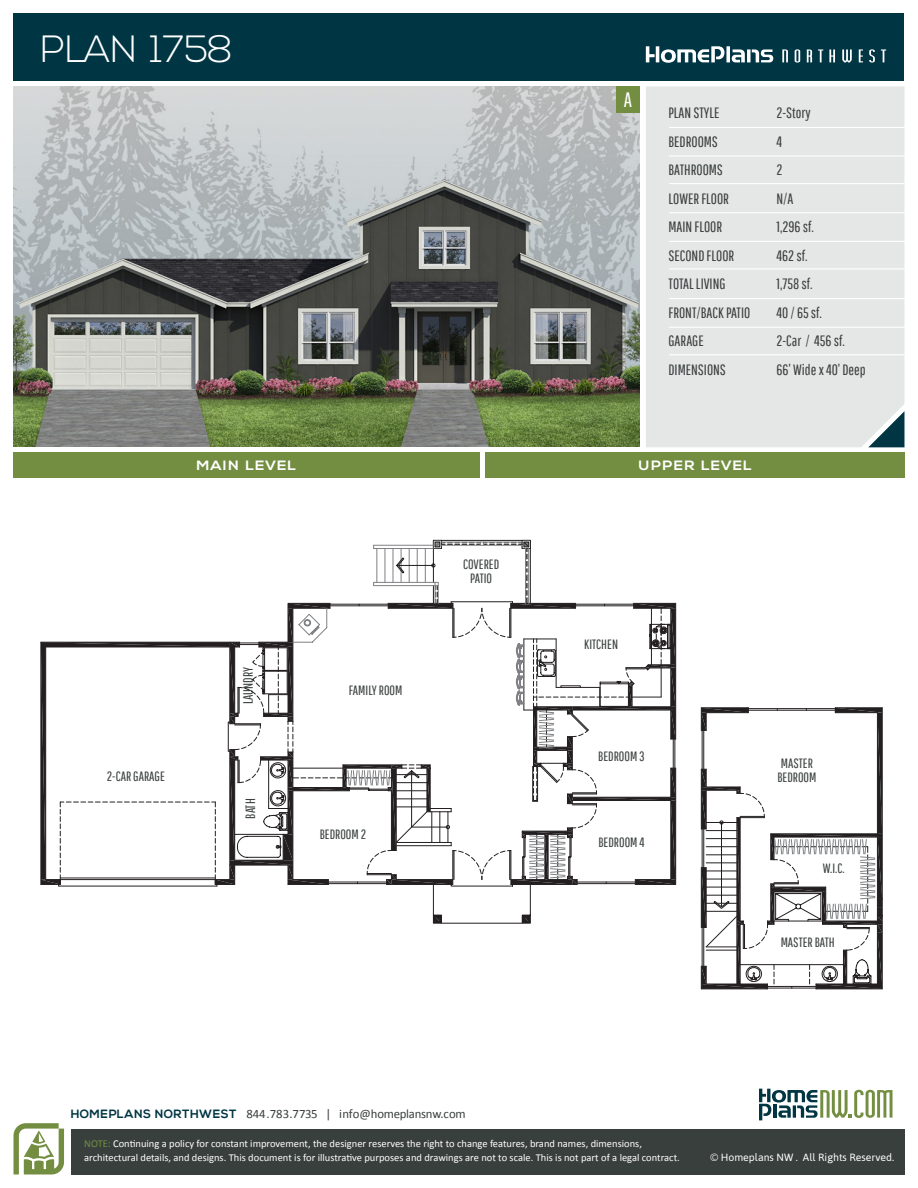
<style>
.page{position:relative;width:918px;height:1188px;background:#fff}
.page>*{position:absolute;margin:0;border:0;box-sizing:border-box;transform-origin:0 0}
.t1{font:300 37.95px "Nexa";letter-spacing:-.005em;color:#fff}
.t2{font:20.85px "Pathway Gothic One";color:#fff}
.t3{font:15px "Pathway Gothic One";color:#393f3d}
.t4{font:13.5px "Pathway Gothic One";color:#393f3d}
.t5{font:700 13.5px "Nexa";letter-spacing:.08em;color:#fff;scale:1.11 1}
.t6{font:700 13.5px "Nexa";letter-spacing:.06em;color:#fff;scale:1.11 1}
.t7{font:12.75px "Calibri";letter-spacing:-.02em;color:#393f3d}
.t8{font:10.5px/13.5px "Calibri";color:#fff}
.t9{font:10.5px "Asap";color:#fff}
.s1{font-family:"Nexa";font-weight:700;font-size:12px;color:#003644}
.s2{color:#738e41}
</style>
<div class="page">
<div style="left:14px;top:14px;width:890px;height:67px;background:#003644"></div>
<div style="left:71px;top:1129px;width:833px;height:45px;background:#393f3d"></div>
<svg style="left:14px;top:1123px;width:50px;height:52px"></svg>
<svg style="left:759px;top:1089px;width:134px;height:31px"></svg>
<svg style="left:818px;top:49px;width:5px;height:13px"></svg>
<svg style="left:842px;top:49px;width:10px;height:13px"></svg>
<svg style="left:869px;top:49px;width:6px;height:14px"></svg>
<svg style="left:795px;top:49px;width:5px;height:14px"></svg>
<svg style="left:807px;top:49px;width:5px;height:13px"></svg>
<svg style="left:829px;top:49px;width:6px;height:13px"></svg>
<svg style="left:859px;top:49px;width:4px;height:13px"></svg>
<svg style="left:782px;top:49px;width:6px;height:13px"></svg>
<svg style="left:881px;top:49px;width:5px;height:13px"></svg>
<svg style="left:646px;top:46px;width:127px;height:17px"></svg>
<div style="left:646px;top:86px;width:258px;height:361px;background:#e5e7e7"></div>
<hr style="left:669px;top:127px;width:240px;height:1px;background:#fff">
<hr style="left:669px;top:156px;width:240px;height:1px;background:#fff">
<hr style="left:669px;top:183px;width:236px;height:1px;background:#fff">
<svg style="left:868px;top:411px;width:36px;height:36px"></svg>
<hr style="left:669px;top:212px;width:240px;height:1px;background:#fff">
<hr style="left:669px;top:241px;width:240px;height:1px;background:#fff">
<hr style="left:669px;top:268px;width:236px;height:1px;background:#fff">
<hr style="left:669px;top:298px;width:240px;height:1px;background:#fff">
<hr style="left:669px;top:327px;width:240px;height:1px;background:#fff">
<hr style="left:669px;top:354px;width:236px;height:1px;background:#fff">
<div style="left:485px;top:453px;width:419px;height:25px;background:#738e41"></div>
<div style="left:14px;top:453px;width:466px;height:25px;background:#738e41"></div>
<img style="left:14px;top:86px;width:626px;height:360px">
<div style="left:616px;top:86px;width:24px;height:27px;background:#738e41"></div>
<svg style="left:41px;top:539px;width:635px;height:385px"></svg>
<hr style="left:835px;top:707px;width:47px;height:1px;background:#231f20">
<hr style="left:701px;top:707px;width:47px;height:1px;background:#231f20">
<svg style="left:701px;top:708px;width:182px;height:281px"></svg>
<p class="t1" style="left:40px;top:28px;width:194px">PLAN 1758</p>
<p class="t2" style="left:624px;top:87px;width:10px">A</p>
<p class="t3" style="left:669px;top:104px;width:53px">PLAN STYLE</p>
<p class="t3" style="left:777px;top:104px;width:36px">2-Story</p>
<p class="t3" style="left:669px;top:132px;width:51px">BEDROOMS</p>
<p class="t3" style="left:777px;top:132px;width:7px">4</p>
<p class="t3" style="left:669px;top:161px;width:56px">BATHROOMS</p>
<p class="t3" style="left:777px;top:161px;width:7px">2</p>
<p class="t3" style="left:669px;top:189px;width:62px">LOWER FLOOR</p>
<p class="t3" style="left:777px;top:189px;width:19px">N/A</p>
<p class="t3" style="left:669px;top:218px;width:55px">MAIN FLOOR</p>
<p class="t3" style="left:777px;top:218px;width:39px">1,296 sf.</p>
<p class="t3" style="left:669px;top:246px;width:67px">SECOND FLOOR</p>
<p class="t3" style="left:777px;top:246px;width:32px">462 sf.</p>
<p class="t3" style="left:669px;top:275px;width:59px">TOTAL LIVING</p>
<p class="t3" style="left:777px;top:275px;width:38px">1,758 sf.</p>
<p class="t3" style="left:669px;top:303px;width:83px">FRONT/BACK PATIO</p>
<p class="t3" style="left:777px;top:303px;width:47px">40 / 65 sf.</p>
<p class="t3" style="left:669px;top:332px;width:37px">GARAGE</p>
<p class="t3" style="left:777px;top:332px;width:70px">2-Car / 456 sf.</p>
<p class="t3" style="left:669px;top:360px;width:59px">DIMENSIONS</p>
<p class="t3" style="left:777px;top:360px;width:91px">66’ Wide x 40’ Deep</p>
<p class="t6" style="left:197px;top:457px;width:91px">MAIN LEVEL</p>
<p class="t5" style="left:638px;top:457px;width:104px">UPPER LEVEL</p>
<p class="t4" style="left:240px;top:704px;width:39px;rotate:-90deg">LAUNDRY</p>
<p class="t4" style="left:349px;top:682px;width:55px">FAMILY ROOM</p>
<p class="t4" style="left:463px;top:557px;width:38px">COVERED</p>
<p class="t4" style="left:470px;top:570px;width:23px">PATIO</p>
<p class="t4" style="left:584px;top:636px;width:35px">KITCHEN</p>
<p class="t4" style="left:598px;top:748px;width:48px">BEDROOM 3</p>
<p class="t4" style="left:781px;top:755px;width:34px">MASTER</p>
<p class="t4" style="left:107px;top:768px;width:60px">2-CAR GARAGE</p>
<p class="t4" style="left:777px;top:769px;width:41px">BEDROOM</p>
<p class="t4" style="left:242px;top:819px;width:22px;rotate:-90deg">BATH</p>
<p class="t4" style="left:320px;top:827px;width:48px">BEDROOM 2</p>
<p class="t4" style="left:598px;top:834px;width:48px">BEDROOM 4</p>
<p class="t4" style="left:823px;top:860px;width:23px">W.I.C.</p>
<p class="t4" style="left:781px;top:935px;width:56px">MASTER BATH</p>
<p class="t7" style="left:71px;top:1106px;width:396px"><span class="s1">HOMEPLANS NORTHWEST</span> 844.783.7735 | info@homeplansnw.com</p>
<p class="t8" style="left:84px;top:1137px;width:597px"><span class="s2">NOTE:</span> Continuing a policy for constant improvement, the designer reserves the right to change features, brand names, dimensions, architectural details, and designs. This document is for illustrative purposes and drawings are not to scale. This is not part of a legal contract.</p>
<p class="t9" style="left:710px;top:1151px;width:185px">© Homeplans NW . All Rights Reserved.</p>
</div>
